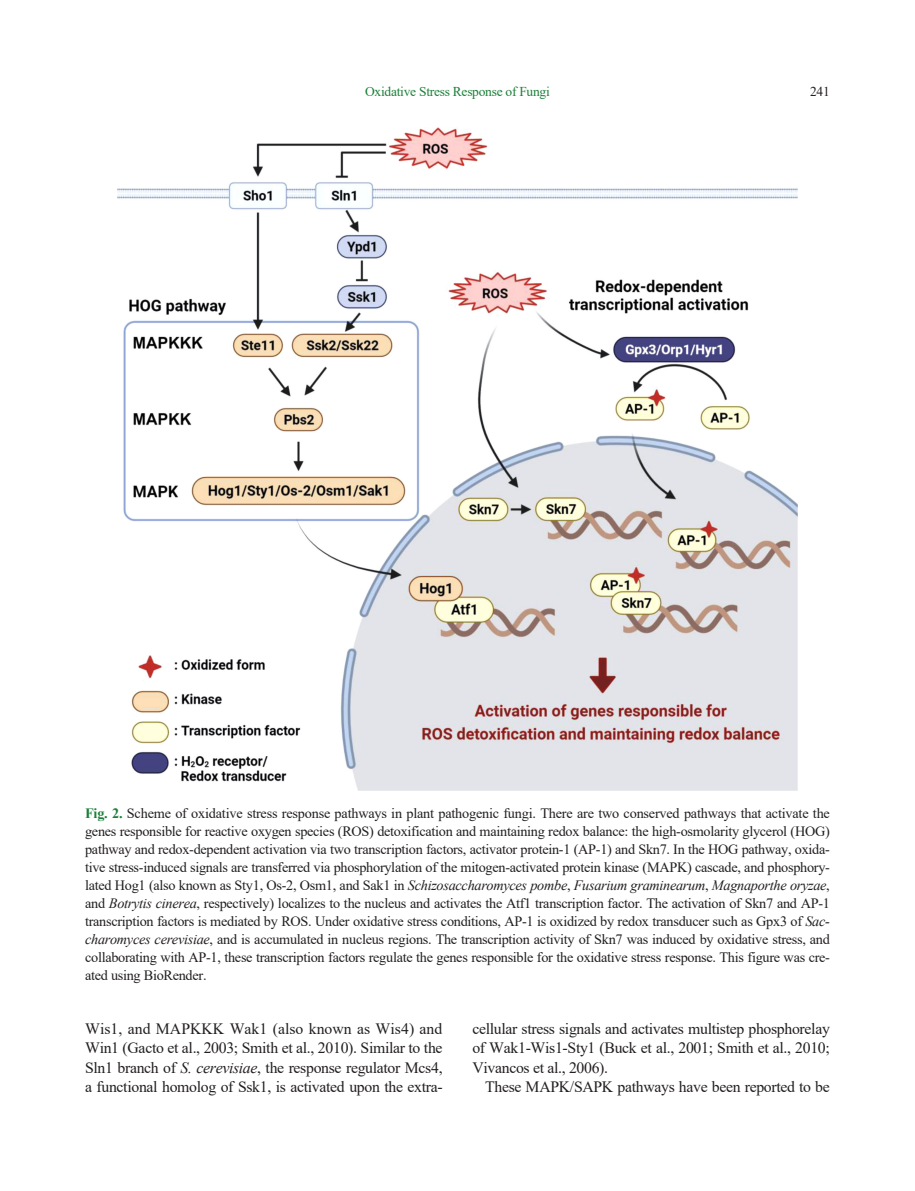
<style>
.page{position:relative;width:915px;height:1191px;background:#fff}
.page>*{position:absolute;margin:0;border:0;box-sizing:border-box;transform-origin:0 0}
.본문{font:15.75px/19.5px "Times New Roman";letter-spacing:-.02em;color:#231f20;text-align:justify}
.Fig설명{font:14.25px/18px "Times New Roman";letter-spacing:-.02em;color:#231f20;text-align:justify}
.t1{font:13.5px "Times New Roman";letter-spacing:-.02em;color:#1c8039}
.t2{font:13.5px "Times New Roman";color:#231f20}
.s1{font-weight:700;color:#1c8039}
.s2{font-style:italic}
</style>
<div class="page">
<img style="left:117px;top:128px;width:680px;height:662px">
<p class="t1" style="left:365px;top:82px;width:186px">Oxidative Stress Response of Fungi</p>
<p class="t2" style="left:809px;top:82px;width:21px">241</p>
<p class="Fig설명" style="left:85px;top:803px;width:746px"><span class="s1">Fig. 2.</span> Scheme of oxidative stress response pathways in plant pathogenic fungi. There are two conserved pathways that activate the genes responsible for reactive oxygen species (ROS) detoxification and maintaining redox balance: the high-osmolarity glycerol (HOG) pathway and redox-dependent activation via two transcription factors, activator protein-1 (AP-1) and Skn7. In the HOG pathway, oxida&shy;tive stress-induced signals are transferred via phosphorylation of the mitogen-activated protein kinase (MAPK) cascade, and phosphory&shy;lated Hog1 (also known as Sty1, Os-2, Osm1, and Sak1 in <span class="s2">Schizosaccharomyces pombe</span>, <span class="s2">Fusarium graminearum</span>, <span class="s2">Magnaporthe oryzae</span>, and <span class="s2">Botrytis cinerea</span>, respectively) localizes to the nucleus and activates the Atf1 transcription factor. The activation of Skn7 and AP-1 transcription factors is mediated by ROS. Under oxidative stress conditions, AP-1 is oxidized by redox transducer such as Gpx3 of <span class="s2">Sac&shy;charomyces cerevisiae</span>, and is accumulated in nucleus regions. The transcription activity of Skn7 was induced by oxidative stress, and collaborating with AP-1, these transcription factors regulate the genes responsible for the oxidative stress response. This figure was cre&shy;ated using BioRender.</p>
<p class="본문" style="left:85px;top:1018px;width:359px">Wis1, and MAPKKK Wak1 (also known as Wis4) and Win1 (Gacto et al., 2003; Smith et al., 2010). Similar to the Sln1 branch of <span class="s2">S. cerevisiae</span>, the response regulator Mcs4, a functional homolog of Ssk1, is activated upon the extra-</p>
<p class="본문" style="left:472px;top:1018px;width:359px">cellular stress signals and activates multistep phosphorelay of Wak1-Wis1-Sty1 (Buck et al., 2001; Smith et al., 2010; Vivancos et al., 2006).</p>
<p class="본문" style="left:485px;top:1077px;width:346px">These MAPK/SAPK pathways have been reported to be</p>
</div>
